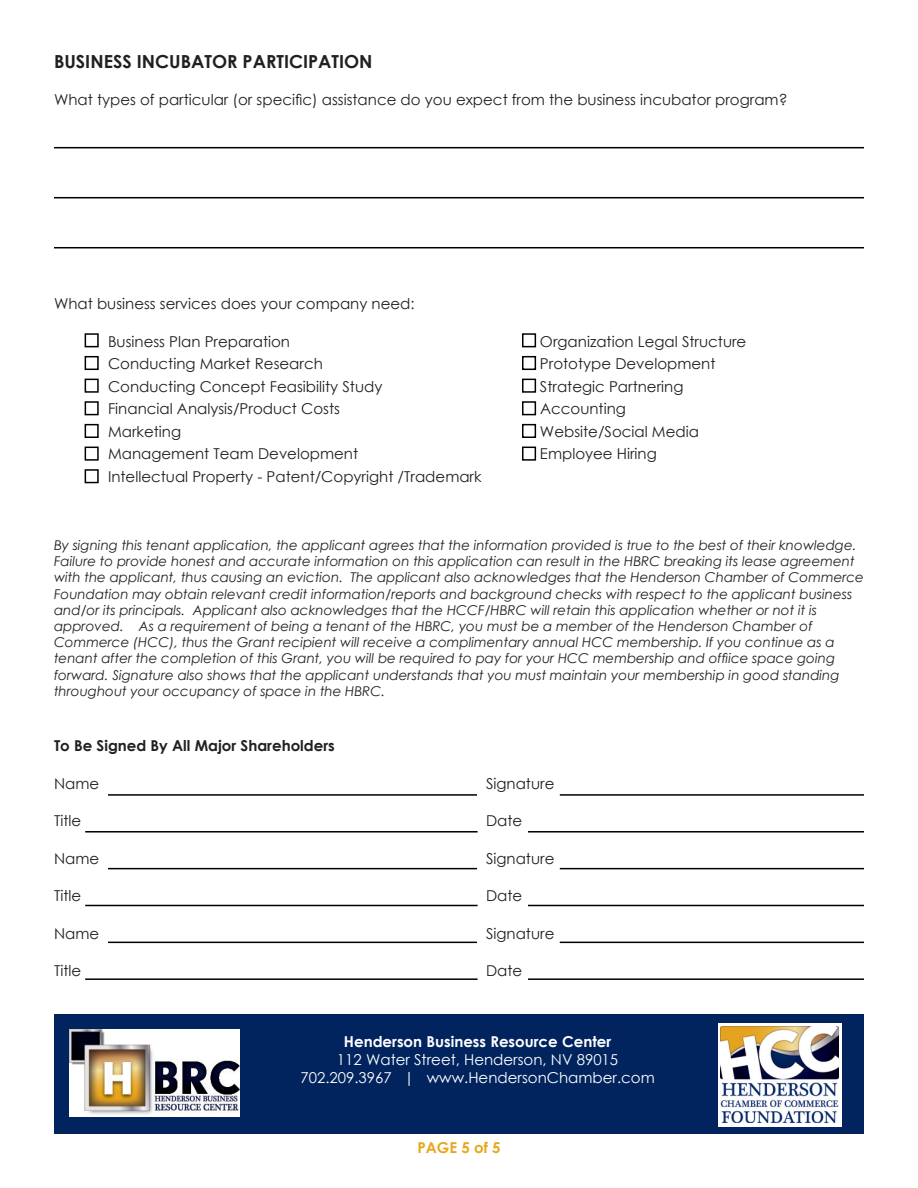
<style>
.page{position:relative;width:918px;height:1188px;background:#fff}
.page>*{position:absolute;margin:0;border:0;box-sizing:border-box;transform-origin:0 0}
.t1{font:700 18px "Century Gothic";color:#231f20}
.t2{font:15px "Century Gothic";color:#231f20}
.t3{font:15px/18px "Century Gothic";color:#fff;text-align:center}
.t4{font:700 15px "Century Gothic";color:#231f20}
.t5{font:700 15px "Century Gothic";color:#fff}
.t6{font:700 15px "Century Gothic";color:#e7a61c}
.t7{font:italic 13.5px/16.2px "Century Gothic";color:#231f20}
</style>
<div class="page">
<div style="left:54px;top:1014px;width:810px;height:120px;background:#01245e"></div>
<img style="left:69px;top:1030px;width:170px;height:86px">
<div style="left:718px;top:1023px;width:124px;height:103px;background:#fff"></div>
<img style="left:721px;top:1027px;width:118px;height:96px">
<hr style="left:54px;top:147px;width:810px;height:1px;background:#000">
<hr style="left:54px;top:197px;width:810px;height:1px;background:#000">
<hr style="left:54px;top:247px;width:810px;height:1px;background:#000">
<div style="left:85px;top:333px;width:14px;height:14px;border:2px solid #000"></div>
<div style="left:522px;top:333px;width:14px;height:14px;border:2px solid #000"></div>
<div style="left:85px;top:401px;width:14px;height:14px;border:2px solid #000"></div>
<div style="left:522px;top:401px;width:14px;height:14px;border:2px solid #000"></div>
<div style="left:85px;top:424px;width:14px;height:14px;border:2px solid #000"></div>
<div style="left:522px;top:424px;width:14px;height:14px;border:2px solid #000"></div>
<div style="left:85px;top:447px;width:14px;height:14px;border:2px solid #000"></div>
<div style="left:522px;top:447px;width:14px;height:14px;border:2px solid #000"></div>
<div style="left:85px;top:356px;width:14px;height:14px;border:2px solid #000"></div>
<div style="left:522px;top:356px;width:14px;height:14px;border:2px solid #000"></div>
<div style="left:85px;top:469px;width:14px;height:14px;border:2px solid #000"></div>
<div style="left:85px;top:379px;width:14px;height:14px;border:2px solid #000"></div>
<div style="left:522px;top:379px;width:14px;height:14px;border:2px solid #000"></div>
<hr style="left:108px;top:794px;width:369px;height:2px;background:#000">
<hr style="left:560px;top:794px;width:304px;height:2px;background:#000">
<hr style="left:85px;top:831px;width:393px;height:2px;background:#000">
<hr style="left:528px;top:831px;width:336px;height:2px;background:#000">
<hr style="left:108px;top:868px;width:369px;height:1px;background:#000">
<hr style="left:560px;top:868px;width:304px;height:1px;background:#000">
<hr style="left:85px;top:905px;width:393px;height:1px;background:#000">
<hr style="left:528px;top:905px;width:336px;height:1px;background:#000">
<hr style="left:108px;top:942px;width:369px;height:1px;background:#000">
<hr style="left:560px;top:942px;width:304px;height:1px;background:#000">
<hr style="left:85px;top:978px;width:393px;height:2px;background:#000">
<hr style="left:528px;top:978px;width:336px;height:2px;background:#000">
<p class="t1" style="left:54px;top:47px;width:320px">BUSINESS INCUBATOR PARTICIPATION</p>
<p class="t2" style="left:54px;top:89px;width:735px">What types of particular (or specific) assistance do you expect from the business incubator program?</p>
<p class="t2" style="left:54px;top:293px;width:362px">What business services does your company need:</p>
<p class="t2" style="left:108px;top:331px;width:184px">Business Plan Preparation</p>
<p class="t2" style="left:540px;top:331px;width:208px">Organization Legal Structure</p>
<p class="t2" style="left:108px;top:353px;width:216px">Conducting Market Research</p>
<p class="t2" style="left:540px;top:353px;width:177px">Prototype Development</p>
<p class="t2" style="left:108px;top:376px;width:276px">Conducting Concept Feasibility Study</p>
<p class="t2" style="left:540px;top:376px;width:145px">Strategic Partnering</p>
<p class="t2" style="left:108px;top:398px;width:233px">Financial Analysis/Product Costs</p>
<p class="t2" style="left:540px;top:398px;width:87px">Accounting</p>
<p class="t2" style="left:108px;top:421px;width:75px">Marketing</p>
<p class="t2" style="left:540px;top:421px;width:161px">Website/Social Media</p>
<p class="t2" style="left:108px;top:443px;width:252px">Management Team Development</p>
<p class="t2" style="left:540px;top:443px;width:118px">Employee Hiring</p>
<p class="t2" style="left:108px;top:466px;width:375px">Intellectual Property - Patent/Copyright /Trademark</p>
<p class="t7" style="left:54px;top:537px;width:812px">By signing this tenant application, the applicant agrees that the information provided is true to the best of their knowledge.<br>Failure to provide honest and accurate information on this application can result in the HBRC breaking its lease agreement with the applicant, thus causing an eviction. The applicant also acknowledges that the Henderson Chamber of Commerce Foundation may obtain relevant credit information/reports and background checks with respect to the applicant business and/or its principals. Applicant also acknowledges that the HCCF/HBRC will retain this application whether or not it is approved. As a requirement of being a tenant of the HBRC, you must be a member of the Henderson Chamber of Commerce (HCC), thus the Grant recipient will receive a complimentary annual HCC membership. If you continue as a tenant after the completion of this Grant, you will be required to pay for your HCC membership and offiice space going forward. Signature also shows that the applicant understands that you must maintain your membership in good standing throughout your occupancy of space in the HBRC.</p>
<p class="t4" style="left:54px;top:734px;width:282px">To Be Signed By All Major Shareholders</p>
<p class="t2" style="left:54px;top:773px;width:47px">Name</p>
<p class="t2" style="left:486px;top:773px;width:70px">Signature</p>
<p class="t2" style="left:54px;top:810px;width:29px">Title</p>
<p class="t2" style="left:486px;top:810px;width:38px">Date</p>
<p class="t2" style="left:54px;top:848px;width:47px">Name</p>
<p class="t2" style="left:486px;top:848px;width:70px">Signature</p>
<p class="t2" style="left:54px;top:885px;width:29px">Title</p>
<p class="t2" style="left:486px;top:885px;width:38px">Date</p>
<p class="t2" style="left:54px;top:923px;width:47px">Name</p>
<p class="t2" style="left:486px;top:923px;width:70px">Signature</p>
<p class="t2" style="left:54px;top:960px;width:29px">Title</p>
<p class="t2" style="left:486px;top:960px;width:38px">Date</p>
<p class="t5" style="left:344px;top:1031px;width:269px">Henderson Business Resource Center</p>
<p class="t3" style="left:300px;top:1051px;width:356px">112 Water Street, Henderson, NV 89015<br>702.209.3967 | www.HendersonChamber.com</p>
<p class="t6" style="left:417px;top:1136px;width:85px">PAGE 5 of 5</p>
</div>
